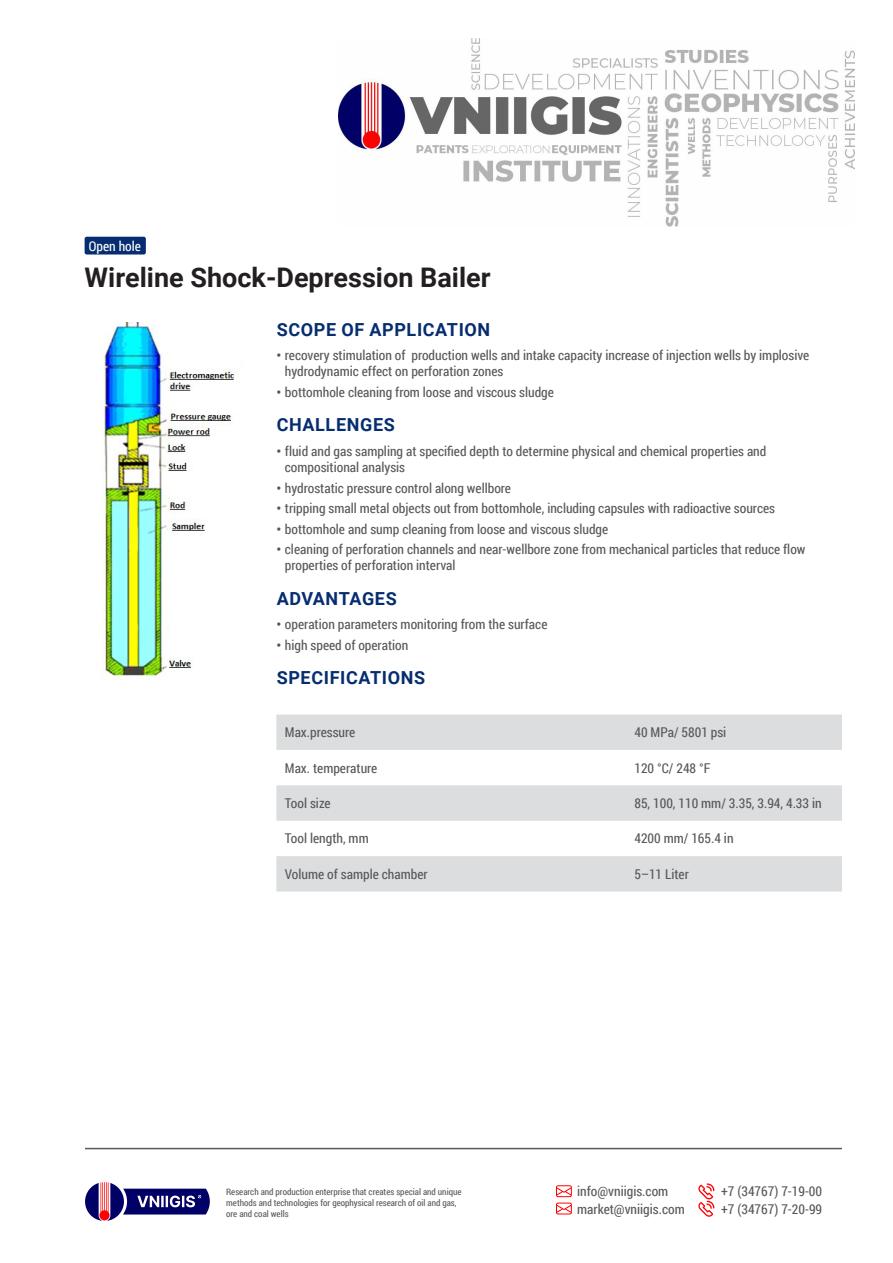
<style>
.page{position:relative;width:893px;height:1263px;background:#fff}
.page>*{position:absolute;margin:0;border:0;box-sizing:border-box;transform-origin:0 0}
.Заголовок{font:700 27px "Roboto";color:#231f20}
.Подзаголовок_H3{font:700 18px "Roboto";letter-spacing:.035em;color:#052d6f}
.Paragraph{font:13.5px/16.2px "Roboto Condensed";color:#57585a}
.Открытый_ствол{font:13.5px "Roboto Condensed";color:#fff}
.t1{font:9px/10.8px "Roboto Condensed";color:#57585a}
.s1{font-family:"Roboto";font-weight:700}
</style>
<div class="page">
<hr style="left:85px;top:1148px;width:757px;height:1px;background:#57585a">
<svg style="left:556px;top:1185px;width:16px;height:29px"></svg>
<svg style="left:698px;top:1183px;width:16px;height:34px"></svg>
<svg style="left:85px;top:1182px;width:125px;height:39px"></svg>
<img style="left:338px;top:39px;width:517px;height:188px">
<svg style="left:276px;top:714px;width:566px;height:177px;fill:#dcdddf"></svg>
<img style="left:102px;top:322px;width:137px;height:358px">
<div style="left:85px;top:237px;width:61px;height:17px;background:#052d6f;border-radius:2px"></div>
<p class="Открытый_ствол" style="left:89px;top:238px;width:54px">Open hole</p>
<p class="Заголовок" style="left:85px;top:258px;width:408px">Wireline Shock-Depression Bailer</p>
<p class="Подзаголовок_H3" style="left:277px;top:316px;width:215px">SCOPE OF APPLICATION</p>
<p class="Paragraph" style="left:285px;top:347px;width:526px;text-indent:-9px"><span class="s1">•</span> recovery stimulation of production wells and intake capacity increase of injection wells by implosive hydrodynamic effect on perforation zones</p>
<p class="Paragraph" style="left:276px;top:384px;width:279px"><span class="s1">•</span> bottomhole cleaning from loose and viscous sludge</p>
<p class="Подзаголовок_H3" style="left:277px;top:412px;width:120px">CHALLENGES</p>
<p class="Paragraph" style="left:285px;top:443px;width:483px;text-indent:-9px"><span class="s1">•</span> fluid and gas sampling at specified depth to determine physical and chemical properties and compositional analysis</p>
<p class="Paragraph" style="left:276px;top:480px;width:236px"><span class="s1">•</span> hydrostatic pressure control along wellbore</p>
<p class="Paragraph" style="left:276px;top:500px;width:500px"><span class="s1">•</span> tripping small metal objects out from bottomhole, including capsules with radioactive sources</p>
<p class="Paragraph" style="left:276px;top:521px;width:333px"><span class="s1">•</span> bottomhole and sump cleaning from loose and viscous sludge</p>
<p class="Paragraph" style="left:285px;top:541px;width:522px;text-indent:-9px"><span class="s1">•</span> cleaning of perforation channels and near-wellbore zone from mechanical particles that reduce flow properties of perforation interval</p>
<p class="Подзаголовок_H3" style="left:277px;top:585px;width:122px">ADVANTAGES</p>
<p class="Paragraph" style="left:276px;top:616px;width:273px"><span class="s1">•</span> operation parameters monitoring from the surface</p>
<p class="Paragraph" style="left:276px;top:637px;width:134px"><span class="s1">•</span> high speed of operation</p>
<p class="Подзаголовок_H3" style="left:277px;top:665px;width:150px">SPECIFICATIONS</p>
<p class="Paragraph" style="left:285px;top:724px;width:72px">Max.pressure</p>
<p class="Paragraph" style="left:634px;top:724px;width:93px">40 MPa/ 5801 psi</p>
<p class="Paragraph" style="left:285px;top:760px;width:94px">Max. temperature</p>
<p class="Paragraph" style="left:634px;top:760px;width:78px">120 °С/ 248 °F</p>
<p class="Paragraph" style="left:285px;top:795px;width:47px">Tool size</p>
<p class="Paragraph" style="left:634px;top:795px;width:189px">85, 100, 110 mm/ 3.35, 3.94, 4.33 in</p>
<p class="Paragraph" style="left:285px;top:830px;width:85px">Tool length, mm</p>
<p class="Paragraph" style="left:634px;top:830px;width:101px">4200 mm/ 165.4 in</p>
<p class="Paragraph" style="left:285px;top:866px;width:144px">Volume of sample chamber</p>
<p class="Paragraph" style="left:634px;top:866px;width:56px">5–11 Liter</p>
<p class="t1" style="left:226px;top:1186px;width:237px">Research and production enterprise that creates special and unique methods and technologies for geophysical research of oil and gas, ore and coal wells</p>
<p class="Paragraph" style="left:577px;top:1183px;width:109px;line-height:17.4px">info@vniigis.com market@vniigis.com</p>
<p class="Paragraph" style="left:721px;top:1183px;width:102px;line-height:17.4px">+7 (34767) 7-19-00 +7 (34767) 7-20-99</p>
</div>
